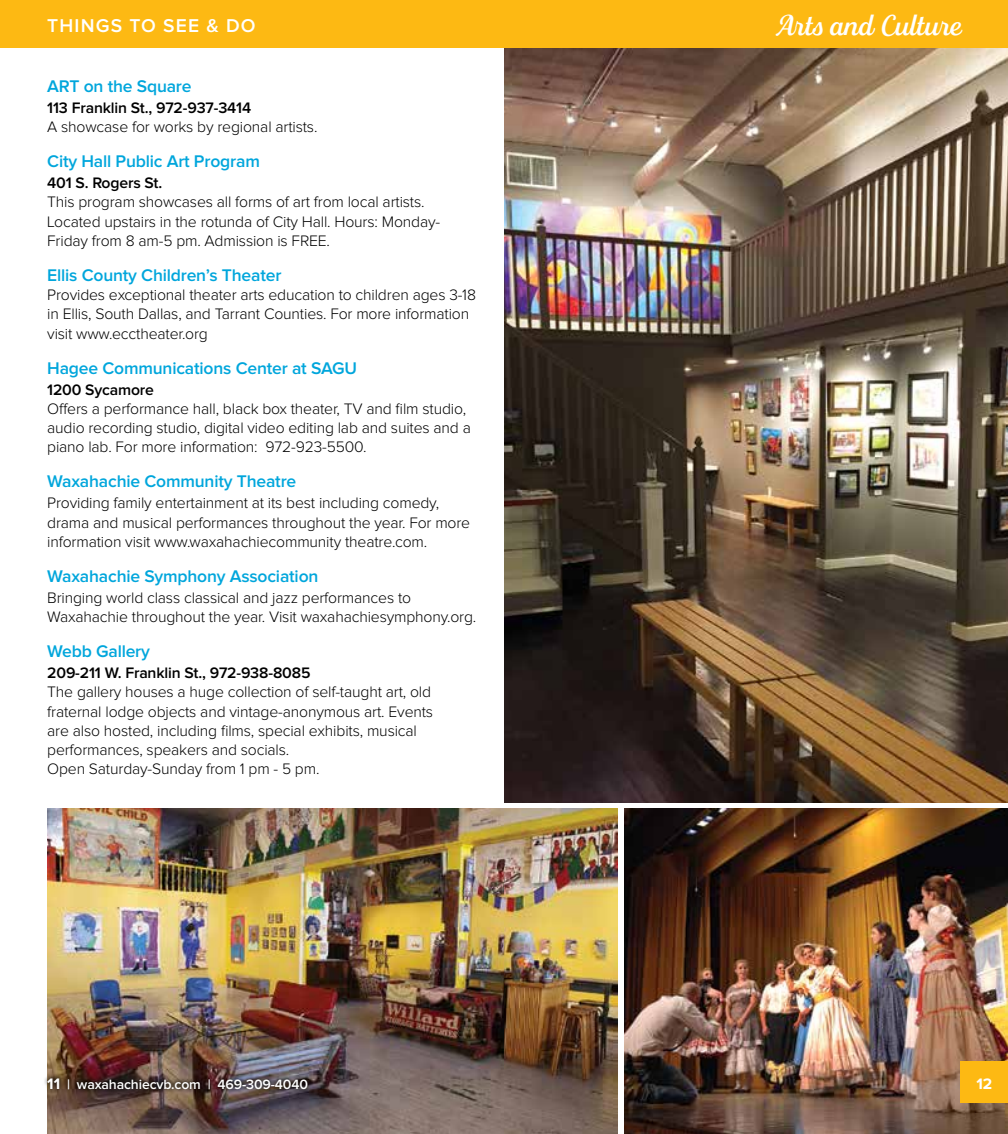
<style>
.page{position:relative;width:1008px;height:1134px;background:#fff}
.page>*{position:absolute;margin:0;border:0;box-sizing:border-box;transform-origin:0 0}
.t1{font:500 29.75px "Fourth";color:#fff}
.t2{font:600 19.25px "Proxima Nova";letter-spacing:.06em;color:#fff}
.t3{font:600 17.5px "Proxima Nova";letter-spacing:-.01em;color:#00a6dc}
.t4{font:300 15.75px/19.2px "Proxima Nova";letter-spacing:-.01em;color:#000}
.t5{font:600 15.75px "Proxima Nova";letter-spacing:-.01em;color:#000}
.t6{font:700 15.75px "Proxima Nova";color:#fff}
.t7{font:600 14px "Proxima Nova";letter-spacing:-.01em;color:#fff}
.s1{font-weight:700;font-size:15.75px}
</style>
<div class="page">
<img style="left:504px;top:47px;width:504px;height:755px">
<div style="left:0;top:0;width:504px;height:47px;background:#fdb913"></div>
<div style="left:504px;top:0;width:504px;height:47px;background:#fdb913"></div>
<img style="left:47px;top:808px;width:570px;height:326px">
<img style="left:625px;top:808px;width:383px;height:326px">
<div style="left:42px;top:1073px;width:270px;height:21px;background:#000;opacity:.75"></div>
<div style="left:961px;top:1061px;width:47px;height:41px;background:#fdb913"></div>
<p class="t2" style="left:47px;top:17px;width:210px">THINGS TO SEE &amp; DO</p>
<h1 class="t1" style="left:779px;top:8px;width:185px">Arts and Culture</h1>
<p class="t3" style="left:47px;top:78px;width:146px">ART on the Square</p>
<p class="t5" style="left:47px;top:101px;width:205px">113 Franklin St., 972-937-3414</p>
<p class="t4" style="left:47px;top:118px;width:272px">A showcase for works by regional artists.</p>
<p class="t3" style="left:47px;top:153px;width:214px">City Hall Public Art Program</p>
<p class="t5" style="left:47px;top:176px;width:117px">401 S. Rogers St.</p>
<p class="t4" style="left:47px;top:193px;width:394px">This program showcases all forms of art from local artists.<br>Located upstairs in the rotunda of City Hall. Hours: Monday-<br>Friday from 8 am-5 pm. Admission is FREE.</p>
<p class="t3" style="left:47px;top:267px;width:236px">Ellis County Children’s Theater</p>
<p class="t4" style="left:47px;top:286px;width:430px">Provides exceptional theater arts education to children ages 3-18 in Ellis, South Dallas, and Tarrant Counties. For more information visit www.ecctheater.org</p>
<p class="t3" style="left:47px;top:360px;width:311px">Hagee Communications Center at SAGU</p>
<p class="t5" style="left:47px;top:382px;width:108px">1200 Sycamore</p>
<p class="t4" style="left:47px;top:400px;width:425px">Offers a performance hall, black box theater, TV and film studio, audio recording studio, digital video editing lab and suites and a piano lab. For more information: 972-923-5500.</p>
<p class="t3" style="left:47px;top:474px;width:251px">Waxahachie Community Theatre</p>
<p class="t4" style="left:47px;top:494px;width:424px">Providing family entertainment at its best including comedy, drama and musical performances throughout the year. For more information visit www.waxahachiecommunity theatre.com.</p>
<p class="t3" style="left:47px;top:568px;width:273px">Waxahachie Symphony Association</p>
<p class="t4" style="left:47px;top:589px;width:431px">Bringing world class classical and jazz performances to<br>Waxahachie throughout the year. Visit waxahachiesymphony.org.</p>
<p class="t3" style="left:47px;top:643px;width:104px">Webb Gallery</p>
<p class="t5" style="left:47px;top:666px;width:265px">209-211 W. Franklin St., 972-938-8085</p>
<p class="t4" style="left:47px;top:683px;width:387px">The gallery houses a huge collection of self-taught art, old fraternal lodge objects and vintage-anonymous art. Events are also hosted, including films, special exhibits, musical performances, speakers and socials.<br>Open Saturday-Sunday from 1 pm - 5 pm.</p>
<p class="t7" style="left:47px;top:1078px;width:262px"><span class="s1">11</span> | waxahachiecvb.com | 469-309-4040</p>
<p class="t6" style="left:976px;top:1077px;width:17px">12</p>
</div>
